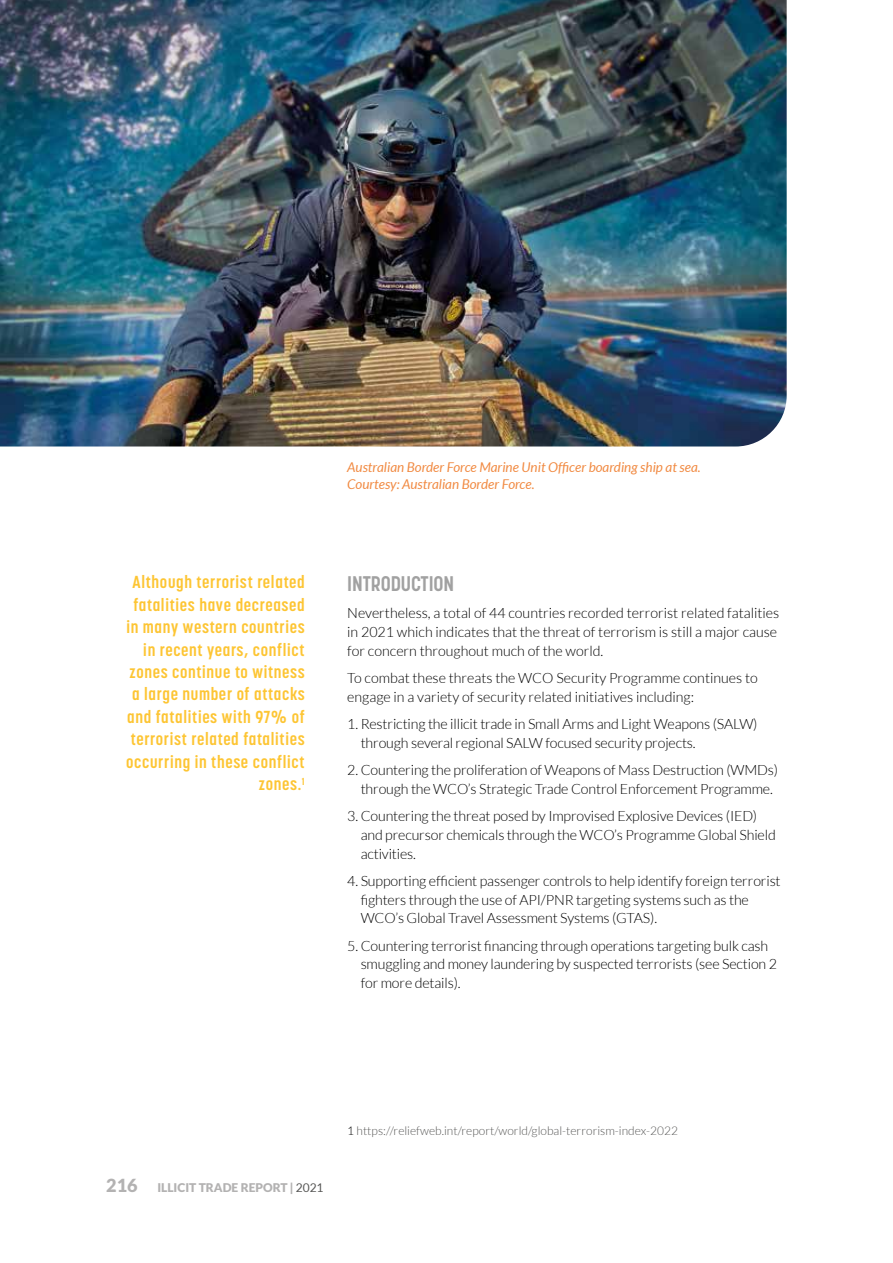
<style>
.page{position:relative;width:893px;height:1263px;background:#fff}
.page>*{position:absolute;margin:0;border:0;box-sizing:border-box;transform-origin:0 0}
.t1{font:700 21px "Korolev Condensed";letter-spacing:-.005em;color:#a1a1a1}
.t2{font:700 17.25px/22.5px "Korolev Condensed";letter-spacing:.04em;color:#fdc533;text-align:right}
.t3{font:300 14.25px/18.8px "Lato";letter-spacing:-.01em;color:#000}
.t4{font:italic 13.5px/16.5px "Lato";color:#f18a42}
.t5{font:300 12px "Lato";color:#575756}
.t6{font:900 12px "Lato";color:#b3b2b2}
.s1{font-size:18px}
.s2{font-weight:400;color:#575756}
.s3{color:#000}
</style>
<div class="page">
<img style="left:0;top:0;width:787px;height:446px">
<p class="t2" style="left:126px;top:571px;width:180px">Although terrorist related fatalities have decreased in many western countries in recent years, conflict zones continue to witness a large number of attacks and fatalities with 97% of terrorist related fatalities occurring in these conflict zones.<sup>1</sup></p>
<p class="t4" style="left:347px;top:459px;width:355px">Australian Border Force Marine Unit Officer boarding ship at sea.<br>Courtesy: Australian Border Force.</p>
<h1 class="t1" style="left:347px;top:571px;width:108px">INTRODUCTION</h1>
<p class="t3" style="left:347px;top:604px;width:434px">Nevertheless, a total of 44 countries recorded terrorist related fatalities in 2021 which indicates that the threat of terrorism is still a major cause for concern throughout much of the world.</p>
<p class="t3" style="left:347px;top:669px;width:412px">To combat these threats the WCO Security Programme continues to engage in a variety of security related initiatives including:</p>
<p class="t3" style="left:361px;top:715px;width:398px;text-indent:-13px">1. Restricting the illicit trade in Small Arms and Light Weapons (SALW) through several regional SALW focused security projects.</p>
<p class="t3" style="left:347px;top:761px;width:432px;text-align:center">2. Countering the proliferation of Weapons of Mass Destruction (WMDs) through the WCO’s Strategic Trade Control Enforcement Programme.</p>
<p class="t3" style="left:361px;top:807px;width:417px;text-indent:-13px">3. Countering the threat posed by Improvised Explosive Devices (IED) and precursor chemicals through the WCO’s Programme Global Shield activities.</p>
<p class="t3" style="left:361px;top:871px;width:422px;text-indent:-13px">4. Supporting efficient passenger controls to help identify foreign terrorist fighters through the use of API/PNR targeting systems such as the<br>WCO’s Global Travel Assessment Systems (GTAS).</p>
<p class="t3" style="left:361px;top:936px;width:418px;text-indent:-13px">5. Countering terrorist financing through operations targeting bulk cash smuggling and money laundering by suspected terrorists (see Section 2 for more details).</p>
<p class="t6" style="left:106px;top:1181px;width:219px"><span class="s1">216</span> ILLICIT TRADE REPORT | <span class="s2">2021</span></p>
<p class="t5" style="left:347px;top:1125px;width:332px"><span class="s3">1</span> https://reliefweb.int/report/world/global-terrorism-index-2022</p>
</div>
